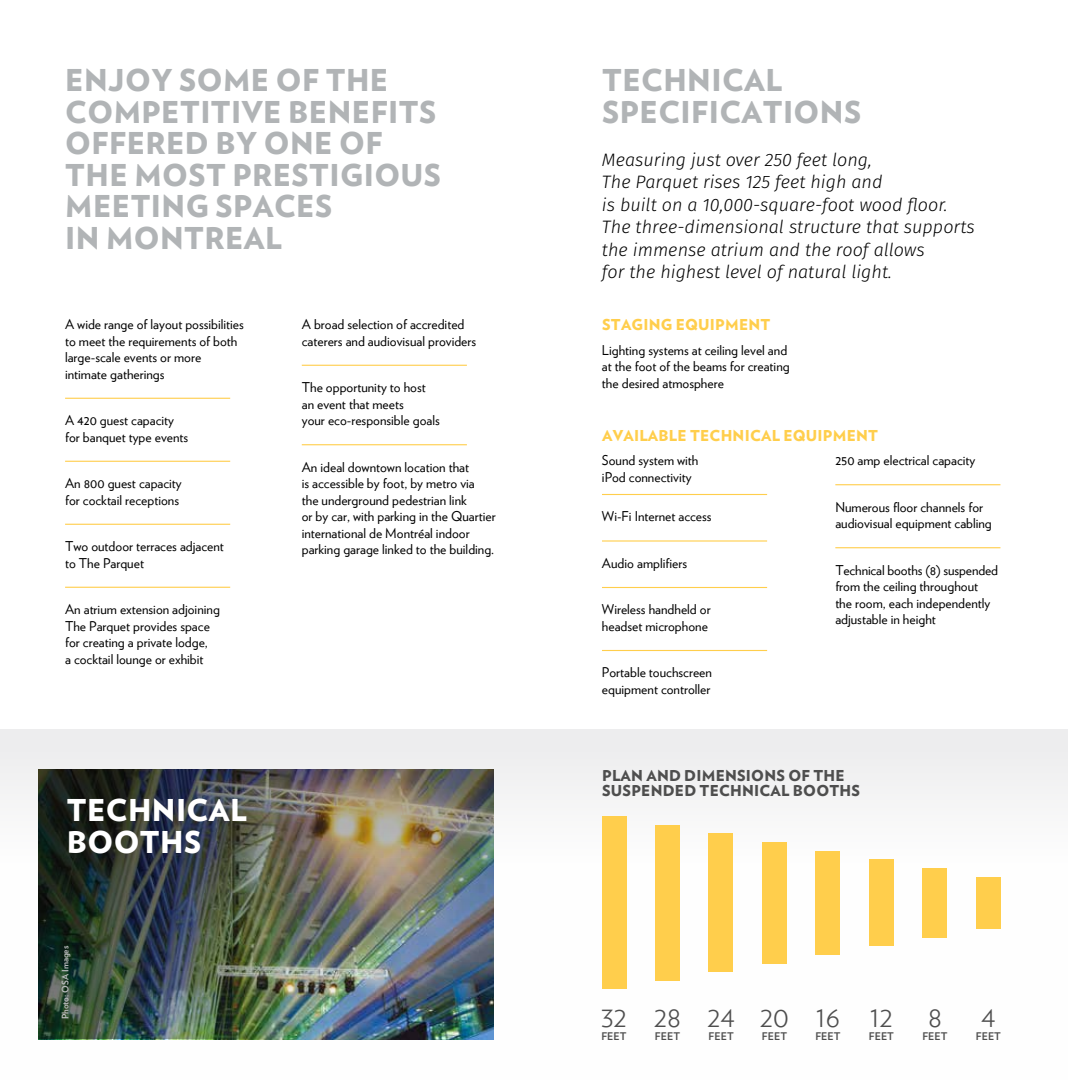
<style>
.page{position:relative;width:1068px;height:1080px;background:#fff}
.page>*{position:absolute;margin:0;border:0;box-sizing:border-box;transform-origin:0 0}
.t1{font:900 30px/31.5px "Verlag";letter-spacing:.015em;color:#b1b4b6}
.t2{font:900 30px/31.5px "Verlag";letter-spacing:.015em;color:#fff}
.t3{font:300 30px "Verlag";color:#4e4e4e}
.t4{font:italic 300 18px/22.5px "Fira Sans";color:#000}
.t5{font:900 15px/15px "Verlag";letter-spacing:.015em;color:#4e4e4e}
.t6{font:900 15px "Verlag";letter-spacing:.015em;color:#ffce4c}
.t7{font:13.5px/16.5px "Verlag";color:#000}
.t8{font:700 10.5px "Verlag";letter-spacing:.005em;color:#4e4e4e}
.t9{font:700 9px "Verlag";color:#bcbec0}
</style>
<div class="page">
<div style="left:0;top:729px;width:1067px;height:351px;background:linear-gradient(to right,#f0f0f1,#fcfbfa)"></div>
<img style="left:308px;top:770px;width:186px;height:270px">
<img style="left:38px;top:770px;width:270px;height:270px">
<hr style="left:65px;top:398px;width:165px;height:1px;background:#ffce4c">
<hr style="left:65px;top:461px;width:165px;height:1px;background:#ffce4c">
<hr style="left:65px;top:524px;width:165px;height:1px;background:#ffce4c">
<hr style="left:65px;top:587px;width:165px;height:1px;background:#ffce4c">
<hr style="left:602px;top:494px;width:165px;height:1px;background:#ffce4c">
<hr style="left:602px;top:540px;width:165px;height:2px;background:#ffce4c">
<hr style="left:602px;top:587px;width:165px;height:1px;background:#ffce4c">
<hr style="left:602px;top:650px;width:165px;height:1px;background:#ffce4c">
<hr style="left:835px;top:484px;width:165px;height:1px;background:#ffce4c">
<hr style="left:835px;top:547px;width:165px;height:1px;background:#ffce4c">
<hr style="left:302px;top:365px;width:165px;height:1px;background:#ffce4c">
<hr style="left:302px;top:444px;width:165px;height:1px;background:#ffce4c">
<div style="left:602px;top:816px;width:24px;height:173px;background:#ffce4c"></div>
<div style="left:655px;top:825px;width:24px;height:156px;background:#ffce4c"></div>
<div style="left:709px;top:834px;width:24px;height:138px;background:#ffce4c"></div>
<div style="left:762px;top:842px;width:24px;height:121px;background:#ffce4c"></div>
<div style="left:816px;top:851px;width:24px;height:104px;background:#ffce4c"></div>
<div style="left:869px;top:860px;width:24px;height:86px;background:#ffce4c"></div>
<div style="left:922px;top:868px;width:24px;height:69px;background:#ffce4c"></div>
<div style="left:976px;top:877px;width:24px;height:52px;background:#ffce4c"></div>
<h1 class="t1" style="left:65px;top:63px;width:377px">ENJOY SOME OF THE<br>COMPETITIVE BENEFITS<br>OFFERED BY ONE OF<br>THE MOST PRESTIGIOUS<br>MEETING SPACES<br>IN MONTREAL</h1>
<h1 class="t1" style="left:602px;top:63px;width:21px">TECHNICAL<br>SPECIFICATIONS</h1>
<p class="t4" style="left:602px;top:148px;width:374px">Measuring just over 250 feet long,<br>The Parquet rises 125 feet high and<br>is built on a 10,000-square-foot wood floor.<br>The three-dimensional structure that supports the immense atrium and the roof allows<br>for the highest level of natural light.</p>
<p class="t7" style="left:65px;top:315px;width:180px">A wide range of layout possibilities to meet the requirements of both large-scale events or more intimate gatherings</p>
<p class="t7" style="left:65px;top:411px;width:125px">A 420 guest capacity for banquet type events</p>
<p class="t7" style="left:65px;top:474px;width:118px">An 800 guest capacity for cocktail receptions</p>
<p class="t7" style="left:65px;top:537px;width:160px">Two outdoor terraces adjacent to The Parquet</p>
<p class="t7" style="left:65px;top:600px;width:156px">An atrium extension adjoining<br>The Parquet provides space for creating a private lodge,<br>a cocktail lounge or exhibit</p>
<h1 class="t2" style="left:67px;top:793px;width:181px">TECHNICAL<br>BOOTHS</h1>
<p class="t9" style="left:58px;top:1019px;width:75px;rotate:-90deg">PHOTO: OSA IMAGES</p>
<p class="t7" style="left:302px;top:315px;width:176px">A broad selection of accredited caterers and audiovisual providers</p>
<p class="t7" style="left:302px;top:378px;width:139px">The opportunity to host an event that meets<br>your eco-responsible goals</p>
<p class="t7" style="left:302px;top:458px;width:195px">An ideal downtown location that<br>is accessible by foot, by metro via<br>the underground pedestrian link<br>or by car, with parking in the Quartier international de Montréal indoor parking garage linked to the building.</p>
<p class="t6" style="left:602px;top:312px;width:170px">STAGING EQUIPMENT</p>
<p class="t7" style="left:602px;top:341px;width:189px">Lighting systems at ceiling level and at the foot of the beams for creating the desired atmosphere</p>
<p class="t6" style="left:602px;top:423px;width:277px">AVAILABLE TECHNICAL EQUIPMENT</p>
<p class="t7" style="left:602px;top:451px;width:98px">Sound system with iPod connectivity</p>
<p class="t7" style="left:602px;top:508px;width:111px">Wi-Fi Internet access</p>
<p class="t7" style="left:602px;top:554px;width:87px">Audio amplifiers</p>
<p class="t7" style="left:602px;top:601px;width:110px">Wireless handheld or headset microphone</p>
<p class="t7" style="left:602px;top:664px;width:111px">Portable touchscreen equipment controller</p>
<p class="t7" style="left:835px;top:451px;width:141px">250 amp electrical capacity</p>
<p class="t7" style="left:835px;top:498px;width:158px">Numerous floor channels for audiovisual equipment cabling</p>
<p class="t7" style="left:835px;top:561px;width:164px">Technical booths (8) suspended from the ceiling throughout the room, each independently adjustable in height</p>
<p class="t5" style="left:602px;top:768px;width:259px">PLAN AND DIMENSIONS OF THE<br>SUSPENDED TECHNICAL BOOTHS</p>
<h1 class="t3" style="left:601px;top:994px;width:27px">32</h1>
<p class="t8" style="left:601px;top:1027px;width:27px">FEET</p>
<h1 class="t3" style="left:654px;top:994px;width:28px">28</h1>
<p class="t8" style="left:655px;top:1027px;width:27px">FEET</p>
<h1 class="t3" style="left:707px;top:994px;width:29px">24</h1>
<p class="t8" style="left:708px;top:1027px;width:27px">FEET</p>
<h1 class="t3" style="left:760px;top:994px;width:30px">20</h1>
<p class="t8" style="left:761px;top:1027px;width:27px">FEET</p>
<h1 class="t3" style="left:815px;top:994px;width:26px">16</h1>
<p class="t8" style="left:815px;top:1027px;width:27px">FEET</p>
<h1 class="t3" style="left:869px;top:994px;width:25px">12</h1>
<p class="t8" style="left:868px;top:1027px;width:27px">FEET</p>
<h1 class="t3" style="left:927px;top:994px;width:15px">8</h1>
<p class="t8" style="left:922px;top:1027px;width:27px">FEET</p>
<h1 class="t3" style="left:981px;top:994px;width:16px">4</h1>
<p class="t8" style="left:975px;top:1027px;width:27px">FEET</p>
</div>
